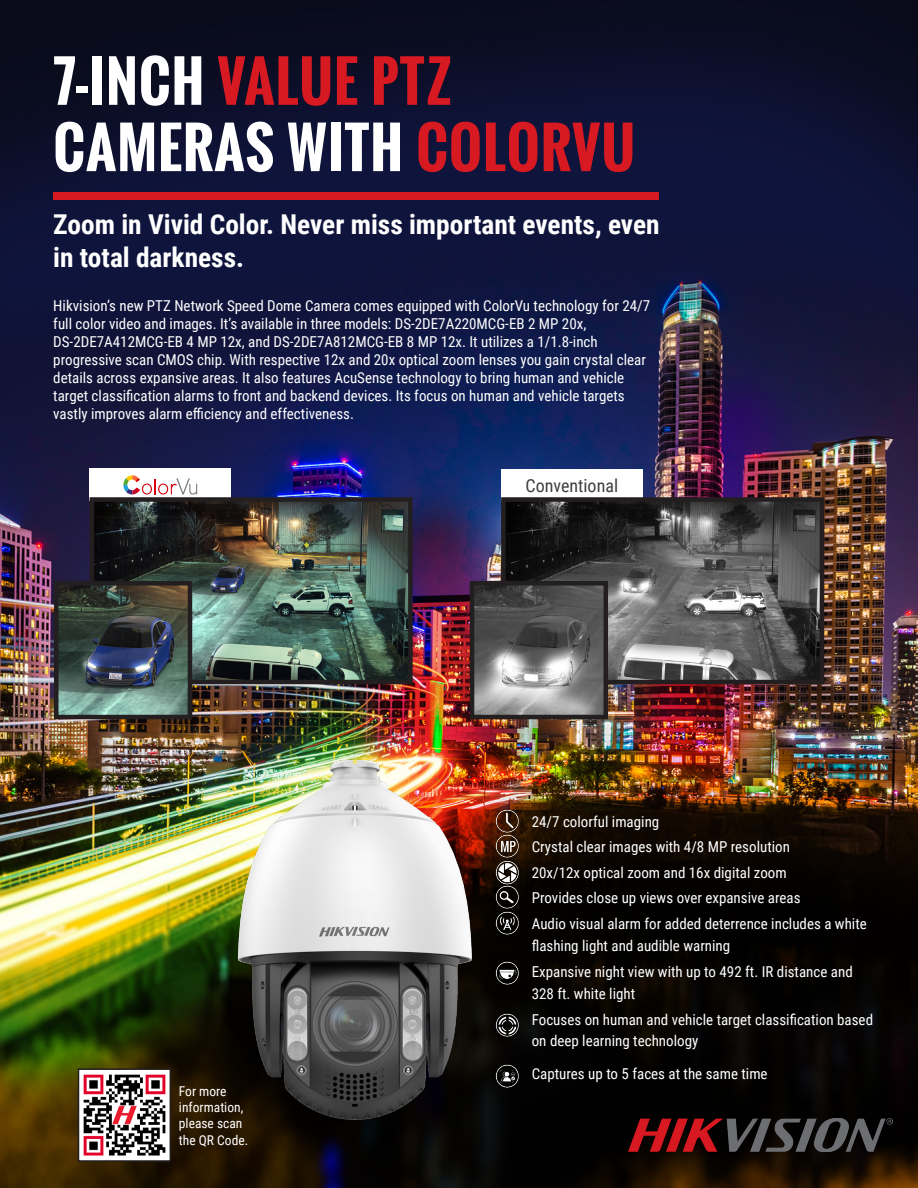
<style>
.page{position:relative;width:918px;height:1188px;background:#fff}
.page>*{position:absolute;margin:0;border:0;box-sizing:border-box;transform-origin:0 0}
.t1{font:700 55.2px "Oswald";letter-spacing:.02em;color:#fff}
.t2{font:700 55.2px "Oswald";letter-spacing:.02em;color:#d71921}
.t3{font:700 27.3px/32.8px "Roboto Condensed";color:#fff}
.t4{font:18px "Roboto Condensed";color:#3e3e3f}
.t5{font:15px/18px "Roboto Condensed";color:#fff}
.t6{font:13.5px/16.2px "Roboto Condensed";color:#fff}
.s1{color:#fff}
.s2{color:#d71921}
</style>
<div class="page">
<img style="left:0;top:0;width:918px;height:1188px">
<img style="left:629px;top:1118px;width:263px;height:34px">
<div style="left:53px;top:192px;width:606px;height:7px;background:#d71921"></div>
<div style="left:90px;top:469px;width:141px;height:32px;background:#fff"></div>
<svg style="left:123px;top:475px;width:74px;height:20px"></svg>
<div style="left:501px;top:469px;width:142px;height:32px;background:#fff"></div>
<img style="left:506px;top:502px;width:313px;height:177px">
<div style="left:501px;top:497px;width:323px;height:187px;border:4px solid #231f20"></div>
<img style="left:95px;top:502px;width:313px;height:177px">
<div style="left:90px;top:497px;width:323px;height:187px;border:4px solid #231f20"></div>
<img style="left:59px;top:586px;width:128px;height:128px">
<div style="left:54px;top:581px;width:138px;height:138px;border:4px solid #231f20"></div>
<img style="left:475px;top:586px;width:128px;height:128px">
<div style="left:470px;top:581px;width:138px;height:138px;border:4px solid #231f20"></div>
<img style="left:491px;top:861px;width:31px;height:20px">
<img style="left:491px;top:957px;width:31px;height:31px">
<img style="left:491px;top:881px;width:31px;height:26px">
<img style="left:491px;top:1009px;width:31px;height:31px">
<img style="left:491px;top:1060px;width:31px;height:31px">
<img style="left:491px;top:907px;width:31px;height:31px">
<img style="left:491px;top:836px;width:31px;height:25px">
<img style="left:491px;top:805px;width:31px;height:31px">
<img style="left:176px;top:758px;width:309px;height:362px">
<img style="left:81px;top:1071px;width:87px;height:88px">
<div style="left:78px;top:1068px;width:93px;height:94px;border:2px solid #231f20"></div>
<p class="t2" style="left:53px;top:40px;width:401px"><span class="s1">7-INCH</span> VALUE PTZ</p>
<p class="t1" style="left:53px;top:106px;width:583px">CAMERAS WITH <span class="s2">COLORVU</span></p>
<p class="t3" style="left:53px;top:207px;width:608px">Zoom in Vivid Color. Never miss important events, even in total darkness.</p>
<p class="t5" style="left:53px;top:297px;width:598px">Hikvision’s new PTZ Network Speed Dome Camera comes equipped with ColorVu technology for 24/7 full color video and images. It’s available in three models: DS-2DE7A220MCG-EB 2 MP 20x,</p>
<p class="t5" style="left:53px;top:333px;width:594px">DS-2DE7A412MCG-EB 4 MP 12x, and DS-2DE7A812MCG-EB 8 MP 12x. It utilizes a 1/1.8-inch progressive scan CMOS chip. With respective 12x and 20x optical zoom lenses you gain crystal clear details across expansive areas. It also features AcuSense technology to bring human and vehicle target classification alarms to front and backend devices. Its focus on human and vehicle targets vastly improves alarm efficiency and effectiveness.</p>
<p class="t4" style="left:526px;top:473px;width:94px">Conventional</p>
<p class="t6" style="left:179px;top:1083px;width:71px">For more information, please scan the QR Code.</p>
<p class="t5" style="left:532px;top:812px;width:129px">24/7 colorful imaging</p>
<p class="t5" style="left:532px;top:837px;width:260px">Crystal clear images with 4/8 MP resolution</p>
<p class="t5" style="left:532px;top:863px;width:256px">20x/12x optical zoom and 16x digital zoom</p>
<p class="t5" style="left:532px;top:888px;width:270px">Provides close up views over expansive areas</p>
<p class="t5" style="left:532px;top:911px;width:337px;line-height:22.5px">Audio visual alarm for added deterrence includes a white flashing light and audible warning</p>
<p class="t5" style="left:532px;top:959px;width:323px;line-height:22.5px">Expansive night view with up to 492 ft. IR distance and<br>328 ft. white light</p>
<p class="t5" style="left:532px;top:1008px;width:343px;line-height:21px">Focuses on human and vehicle target classification based on deep learning technology</p>
<p class="t5" style="left:532px;top:1064px;width:237px">Captures up to 5 faces at the same time</p>
</div>
